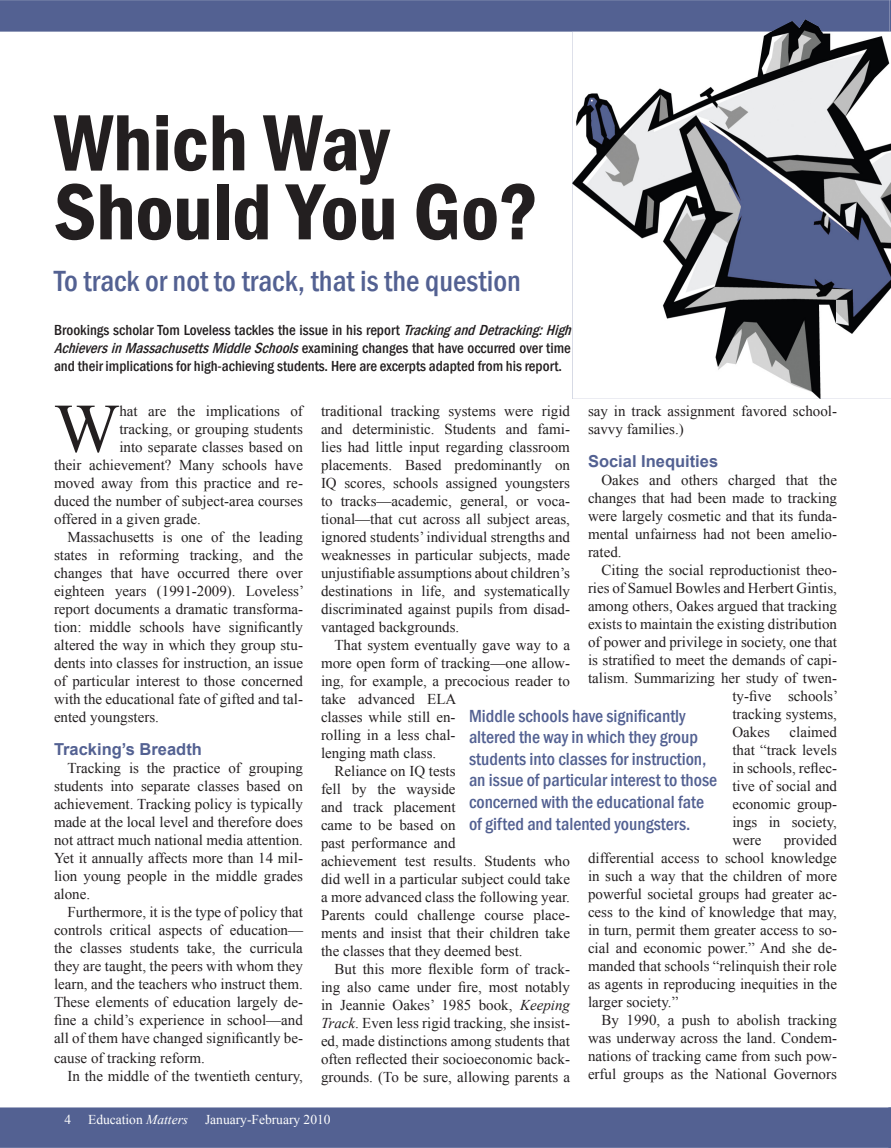
<style>
.page{position:relative;width:891px;height:1148px;background:#fff}
.page>*{position:absolute;margin:0;border:0;box-sizing:border-box;transform-origin:0 0}
.t1{font:600 condensed 82.5px/69px "Franklin Gothic";color:#231f20}
.Drop_Cap{font:69.3px "Times New Roman";color:#231f20}
.t2{font:500 condensed 30px "Franklin Gothic";color:#536192}
.t3{font:500 condensed 18px/21.6px "Franklin Gothic";color:#536192}
.Sub_Head{font:700 16.5px "Arial";color:#536192}
.Drop_Cap-2{font:15px/18px "Times New Roman";color:#231f20;text-align:justify}
.t4{font:500 condensed 15px/18px "Franklin Gothic";color:#231f20}
.t5{font:13.5px "Times New Roman";color:#fff}
.s1{font-style:italic}
</style>
<div class="page">
<div style="left:0;top:1107px;width:891px;height:40px;background:#536192"></div>
<div style="left:0;top:0;width:891px;height:32px;background:#536192"></div>
<img style="left:572px;top:19px;width:319px;height:380px">
<p class="t1" style="left:54px;top:107px;width:486px">Which Way<br>Should You Go?</p>
<p class="t2" style="left:54px;top:261px;width:469px">To track or not to track, that is the question</p>
<p class="t4" style="left:54px;top:320px;width:524px">Brookings scholar Tom Loveless tackles the issue in his report <span class="s1">TrackingandDetracking:High<br>AchieversinMassachusettsMiddleSchools</span>examining changes that have occurred over time and their implications for high-achieving students. Here are excerpts adapted from his report.</p>
<p class="Drop_Cap" style="left:54px;top:382px;width:67px">W</p>
<p class="Drop_Cap-2" style="left:119px;top:401px;width:185px">hat are the implications of</p>
<p class="Drop_Cap-2" style="left:119px;top:419px;width:185px">tracking, or grouping students</p>
<p class="Drop_Cap-2" style="left:119px;top:437px;width:185px">into separate classes based on</p>
<p class="Drop_Cap-2" style="left:54px;top:455px;width:251px">their achievement? Many schools have</p>
<p class="Drop_Cap-2" style="left:54px;top:473px;width:250px">moved away from this practice and re-</p>
<p class="Drop_Cap-2" style="left:54px;top:491px;width:250px">duced the number of subject-area courses</p>
<p class="Drop_Cap-2" style="left:54px;top:509px;width:148px">offered in a given grade.</p>
<p class="Drop_Cap-2" style="left:54px;top:527px;width:252px;text-indent:14px">Massachusetts is one of the leading states in reforming tracking, and the changes that have occurred there over eighteen years (1991-2009). Loveless’ report documents a dramatic transforma&shy;tion: middle schools have significantly altered the way in which they group stu&shy;dents into classes for instruction, an issue of particular interest to those concerned with the educational fate of gifted and tal&shy;ented youngsters.</p>
<p class="Sub_Head" style="left:54px;top:738px;width:149px">Tracking’s Breadth</p>
<p class="Drop_Cap-2" style="left:54px;top:758px;width:251px;text-indent:14px">Tracking is the practice of grouping students into separate classes based on achievement. Tracking policy is typically made at the local level and therefore does not attract much national media attention.<br>Yet it annually affects more than 14 mil&shy;lion young people in the middle grades alone.</p>
<p class="Drop_Cap-2" style="left:54px;top:902px;width:250px;text-indent:14px">Furthermore, it is the type of policy that controls critical aspects of education— the classes students take, the curricula they are taught, the peers with whom they learn, and the teachers who instruct them.<br>These elements of education largely de&shy;fine a child’s experience in school—and all of them have changed significantly be-</p>
<p class="Drop_Cap-2" style="left:54px;top:1048px;width:152px">cause of tracking reform.</p>
<p class="Drop_Cap-2" style="left:68px;top:1066px;width:237px">In the middle of the twentieth century,</p>
<p class="Drop_Cap-2" style="left:321px;top:401px;width:251px">traditional tracking systems were rigid and deterministic. Students and fami&shy;lies had little input regarding classroom placements. Based predominantly on IQ scores, schools assigned youngsters to tracks—academic, general, or voca&shy;tional—that cut across all subject areas, ignored students’ individual strengths and weaknesses in particular subjects, made unjustifiable assumptions about children’s destinations in life, and systematically discriminated against pupils from disad&shy;vantaged backgrounds.</p>
<p class="Drop_Cap-2" style="left:321px;top:635px;width:251px;text-align:left;text-indent:14px">That system eventually gave way to a more open form of tracking—one allow&shy;ing, for example, a precocious reader to take advanced ELA<br>classes while still en-<br>rolling in a less chal-<br>lenging math class.</p>
<p class="Drop_Cap-2" style="left:321px;top:761px;width:251px;text-align:left;text-indent:14px">Reliance on IQ tests<br>fell by the wayside<br>and track placement<br>came to be based on<br>past performance and<br>achievement test results. Students who did well in a particular subject could take a more advanced class the following year.<br>Parents could challenge course place&shy;ments and insist that their children take the classes that they deemed best.</p>
<p class="Drop_Cap-2" style="left:321px;top:959px;width:251px;text-indent:14px">But this more flexible form of track&shy;ing also came under fire, most notably in Jeannie Oakes’ 1985 book, <span class="s1">Keeping Track</span>. Even less rigid tracking, she insist&shy;ed, made distinctions among students that often reflected their socioeconomic back&shy;grounds. (To be sure, allowing parents a</p>
<p class="Drop_Cap-2" style="left:588px;top:401px;width:250px">say in track assignment favored school&shy;savvy families.)</p>
<p class="Sub_Head" style="left:588px;top:450px;width:132px">Social Inequities</p>
<p class="Drop_Cap-2" style="left:588px;top:470px;width:251px;text-indent:14px">Oakes and others charged that the changes that had been made to tracking were largely cosmetic and that its funda&shy;mental unfairness had not been amelio&shy;rated.</p>
<p class="Drop_Cap-2" style="left:602px;top:560px;width:237px">Citing the social reproductionist theo-</p>
<p class="Drop_Cap-2" style="left:588px;top:578px;width:250px">ries of Samuel Bowles and Herbert Gintis,</p>
<p class="Drop_Cap-2" style="left:588px;top:596px;width:250px">among others, Oakes argued that tracking</p>
<p class="Drop_Cap-2" style="left:588px;top:614px;width:251px">exists to maintain the existing distribution</p>
<p class="Drop_Cap-2" style="left:588px;top:632px;width:251px">of power and privilege in society, one that</p>
<p class="Drop_Cap-2" style="left:588px;top:650px;width:250px">is stratified to meet the demands of capi-</p>
<p class="Drop_Cap-2" style="left:588px;top:668px;width:250px">talism. Summarizing her study of twen-</p>
<p class="Drop_Cap-2" style="left:732px;top:686px;width:107px">ty-five schools’</p>
<p class="Drop_Cap-2" style="left:732px;top:704px;width:106px">tracking systems,</p>
<p class="Drop_Cap-2" style="left:732px;top:722px;width:39px">Oakes</p>
<p class="t3" style="left:469px;top:704px;width:250px">Middle schools have significantly altered the way in which they group students into classes for instruction, an issue of particular interest to those concerned with the educational fate of gifted and talented youngsters.</p>
<p class="Drop_Cap-2" style="left:732px;top:722px;width:106px;text-indent:57px">claimed that “track levels in schools, reflec&shy;tive of social and economic group&shy;ings in society, were</p>
<p class="Drop_Cap-2" style="left:588px;top:830px;width:251px;text-indent:196px">provided differential access to school knowledge in such a way that the children of more powerful societal groups had greater ac&shy;cess to the kind of knowledge that may, in turn, permit them greater access to so&shy;cial and economic power.” And she de&shy;manded that schools “relinquish their role as agents in reproducing inequities in the larger society.”</p>
<p class="Drop_Cap-2" style="left:588px;top:1010px;width:250px;text-indent:14px">By 1990, a push to abolish tracking was underway across the land. Condem&shy;nations of tracking came from such pow&shy;erful groups as the National Governors</p>
<p class="t5" style="left:88px;top:1109px;width:244px">Education <span class="s1">Matters</span> January-February 2010</p>
</div>
